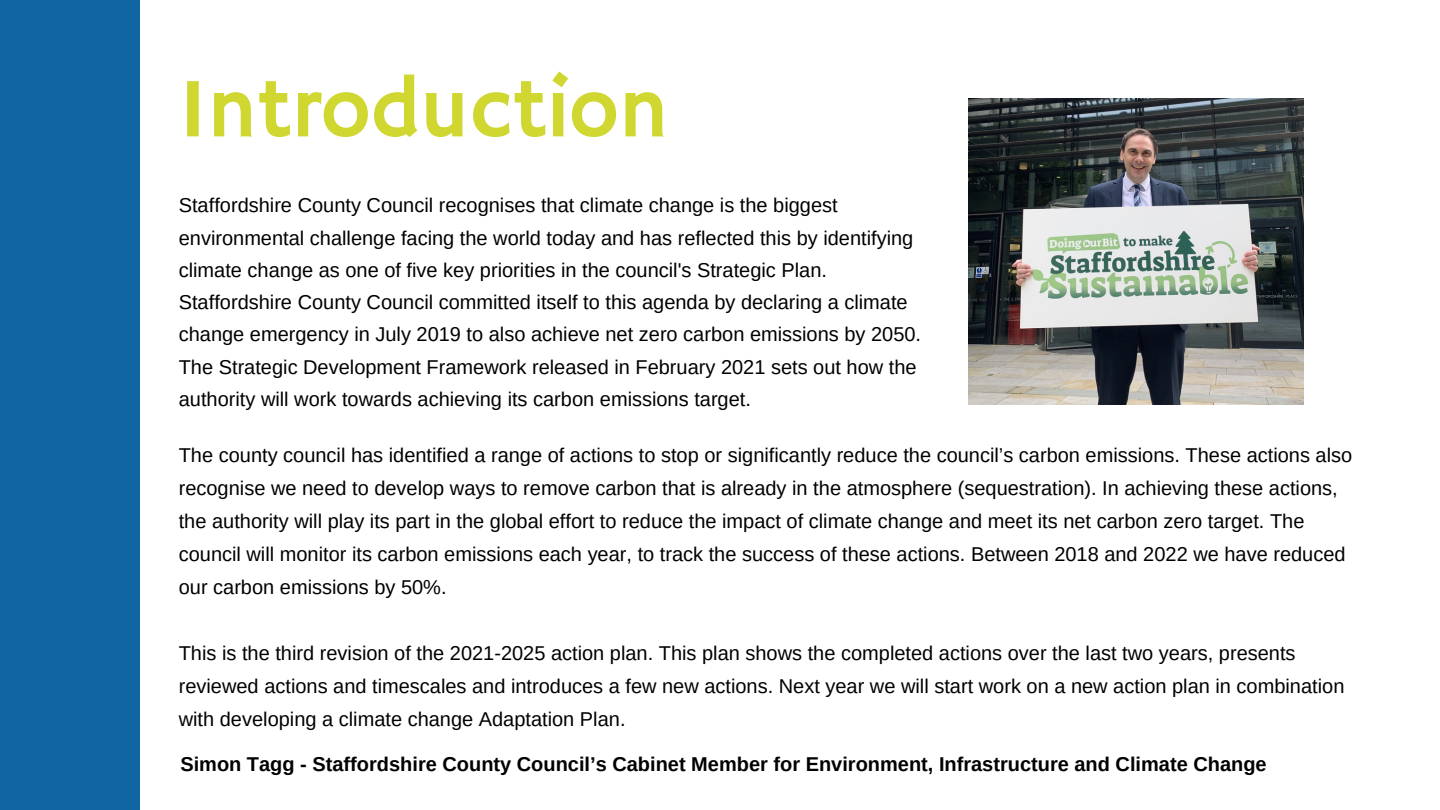
<style>
.page{position:relative;width:1440px;height:810px;background:#fff}
.page>*{position:absolute;margin:0;border:0;box-sizing:border-box;transform-origin:0 0}
.t1{font:85px "Hammersmith One";color:#cfd730}
.t2{font:20px/33px "Arimo";color:#000}
.t3{font:700 20px "Arimo";color:#000}
</style>
<div class="page">
<div style="left:0;top:0;width:140px;height:810px;background:#1065a3"></div>
<img style="left:968px;top:99px;width:335px;height:306px">
<p class="t1" style="left:179px;top:60px;width:491px">Introduction</p>
<p class="t2" style="left:179px;top:189px;width:736px;line-height:32.2px">Staffordshire County Council recognises that climate change is the biggest environmental challenge facing the world today and has reflected this by identifying climate change as one of five key priorities in the council's Strategic Plan.</p>
<p class="t2" style="left:179px;top:286px;width:744px;line-height:32.2px">Staffordshire County Council committed itself to this agenda by declaring a climate change emergency in July 2019 to also achieve net zero carbon emissions by 2050.<br>The Strategic Development Framework released in February 2021 sets out how the authority will work towards achieving its carbon emissions target.</p>
<p class="t2" style="left:179px;top:439px;width:1175px">The county council has identified a range of actions to stop or significantly reduce the council’s carbon emissions. These actions also recognise we need to develop ways to remove carbon that is already in the atmosphere (sequestration). In achieving these actions, the authority will play its part in the global effort to reduce the impact of climate change and meet its net carbon zero target. The council will monitor its carbon emissions each year, to track the success of these actions. Between 2018 and 2022 we have reduced our carbon emissions by 50%.</p>
<p class="t2" style="left:179px;top:637px;width:1167px">This is the third revision of the 2021-2025 action plan. This plan shows the completed actions over the last two years, presents reviewed actions and timescales and introduces a few new actions. Next year we will start work on a new action plan in combination with developing a climate change Adaptation Plan.</p>
<p class="t3" style="left:180px;top:753px;width:1088px">Simon Tagg - Staffordshire County Council’s Cabinet Member for Environment, Infrastructure and Climate Change</p>
</div>
